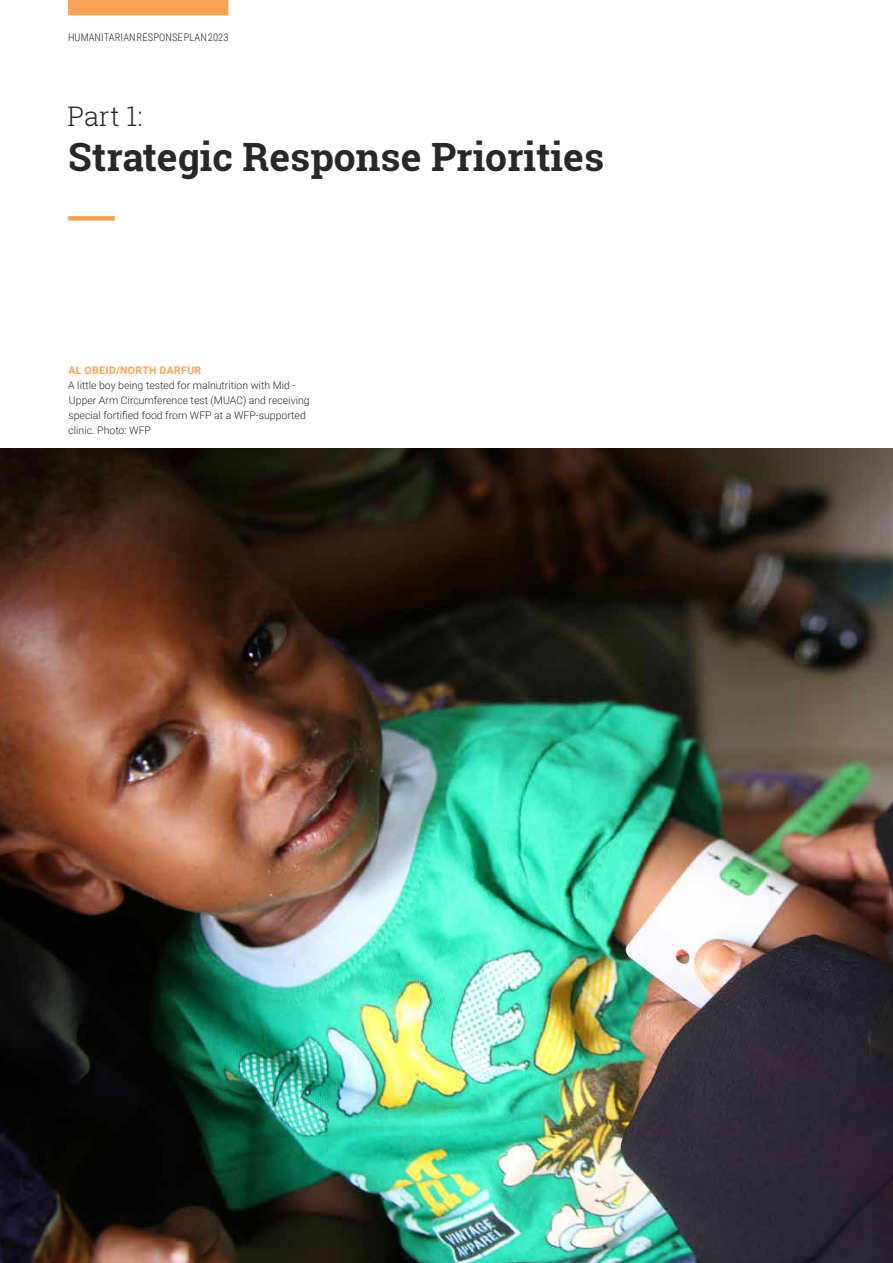
<style>
.page{position:relative;width:893px;height:1263px;background:#fff}
.page>*{position:absolute;margin:0;border:0;box-sizing:border-box;transform-origin:0 0}
.t1{font:700 39px "Roboto Slab";color:#292829}
.t2{font:300 27px "Roboto Slab";color:#292829}
.t3{font:300 10.5px/15px "Roboto";color:#292829}
.t4{font:300 10.5px "Roboto Condensed";letter-spacing:.01em;color:#292829}
.t5{font:700 10.5px "Roboto";letter-spacing:.035em;color:#f9a356}
</style>
<div class="page">
<div style="left:68px;top:0;width:160px;height:15px;background:#f9a356"></div>
<img style="left:0;top:449px;width:893px;height:814px">
<div style="left:68px;top:216px;width:47px;height:5px;background:#f9a356"></div>
<p class="t4" style="left:68px;top:29px;width:162px">HUMANITARIAN RESPONSE PLAN 2023</p>
<h2 class="t2" style="left:67px;top:98px;width:77px">Part 1:</h2>
<h1 class="t1" style="left:68px;top:130px;width:537px">Strategic Response Priorities</h1>
<p class="t5" style="left:69px;top:362px;width:134px">AL OBEID/NORTH DARFUR</p>
<p class="t3" style="left:68px;top:377px;width:243px">A little boy being tested for malnutrition with Mid - Upper Arm Circumference test (MUAC) and receiving special fortified food from WFP at a WFP-supported clinic. Photo: WFP</p>
</div>
